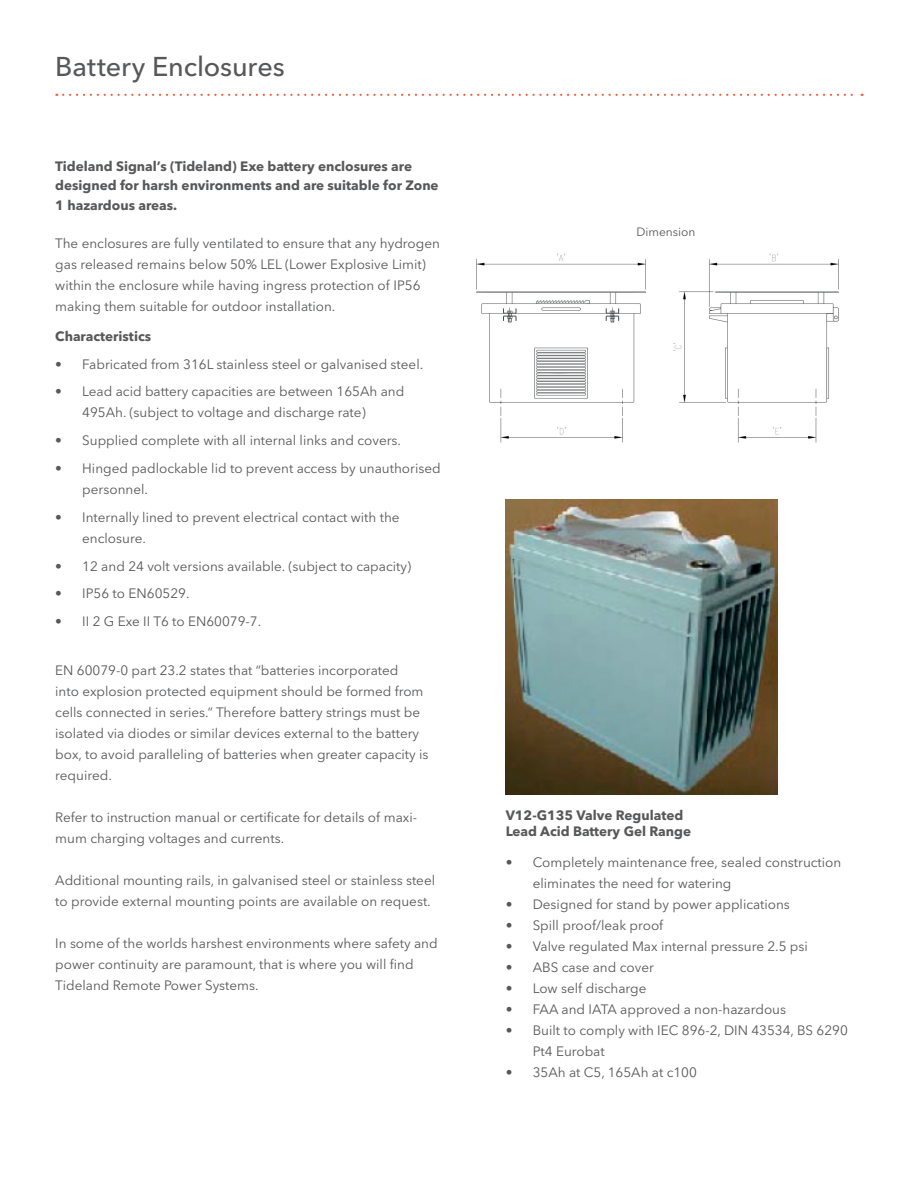
<style>
.page{position:relative;width:918px;height:1188px;background:#fff}
.page>*{position:absolute;margin:0;border:0;box-sizing:border-box;transform-origin:0 0}
.t1{font:500 27px "Avenir Next LT Pro";letter-spacing:-.005em;color:#57585a}
.t2{font:13.5px/21px "Avenir Next LT Pro";color:#57585a}
.t3{font:700 13.5px/19.5px "Avenir Next LT Pro";color:#57585a}
.t4{font:12px "Avenir Next LT Pro";color:#57585a}
</style>
<div class="page">
<img style="left:476px;top:253px;width:363px;height:190px">
<img style="left:506px;top:499px;width:272px;height:295px">
<svg style="left:63px;top:94px;width:800px;height:2px"></svg>
<h1 class="t1" style="left:55px;top:51px;width:231px">Battery Enclosures</h1>
<p class="t3" style="left:55px;top:156px;width:385px">Tideland Signal’s (Tideland) Exe battery enclosures are designed for harsh environments and are suitable for Zone<br>1 hazardous areas.</p>
<p class="t2" style="left:55px;top:233px;width:386px">The enclosures are fully ventilated to ensure that any hydrogen gas released remains below 50% LEL (Lower Explosive Limit) within the enclosure while having ingress protection of IP56 making them suitable for outdoor installation.</p>
<p class="t3" style="left:55px;top:326px;width:97px">Characteristics</p>
<p class="t2" style="left:55px;top:354px;width:369px">• Fabricated from 316L stainless steel or galvanised steel.</p>
<p class="t2" style="left:82px;top:381px;width:324px;text-indent:-27px">• Lead acid battery capacities are between 165Ah and<br>495Ah. (subject to voltage and discharge rate)</p>
<p class="t2" style="left:55px;top:430px;width:347px">• Supplied complete with all internal links and covers.</p>
<p class="t2" style="left:82px;top:458px;width:360px;text-indent:-27px">• Hinged padlockable lid to prevent access by unauthorised personnel.</p>
<p class="t2" style="left:82px;top:507px;width:319px;text-indent:-27px">• Internally lined to prevent electrical contact with the enclosure.</p>
<p class="t2" style="left:55px;top:555px;width:357px">• 12 and 24 volt versions available. (subject to capacity)</p>
<p class="t2" style="left:55px;top:583px;width:136px">• IP56 to EN60529.</p>
<p class="t2" style="left:55px;top:611px;width:208px">• II 2 G Exe II T6 to EN60079-7.</p>
<p class="t2" style="left:55px;top:660px;width:375px">EN 60079-0 part 23.2 states that “batteries incorporated<br>into explosion protected equipment should be formed from cells connected in series.” Therefore battery strings must be isolated via diodes or similar devices external to the battery box, to avoid paralleling of batteries when greater capacity is required.</p>
<p class="t2" style="left:55px;top:807px;width:363px">Refer to instruction manual or certificate for details of maxi&shy;mum charging voltages and currents.</p>
<p class="t2" style="left:55px;top:870px;width:381px">Additional mounting rails, in galvanised steel or stainless steel to provide external mounting points are available on request.</p>
<p class="t2" style="left:55px;top:933px;width:384px">In some of the worlds harshest environments where safety and power continuity are paramount, that is where you will find<br>Tideland Remote Power Systems.</p>
<p class="t4" style="left:636px;top:224px;width:61px">Dimension</p>
<p class="t3" style="left:506px;top:807px;width:187px;line-height:16.2px">V12-G135 Valve Regulated<br>Lead Acid Battery Gel Range</p>
<p class="t2" style="left:533px;top:851px;width:310px;text-indent:-27px">• Completely maintenance free, sealed construction eliminates the need for watering</p>
<p class="t2" style="left:506px;top:893px;width:286px">• Designed for stand by power applications</p>
<p class="t2" style="left:506px;top:914px;width:159px">• Spill proof/leak proof</p>
<p class="t2" style="left:506px;top:935px;width:304px">• Valve regulated Max internal pressure 2.5 psi</p>
<p class="t2" style="left:506px;top:956px;width:150px">• ABS case and cover</p>
<p class="t2" style="left:506px;top:977px;width:142px">• Low self discharge</p>
<p class="t2" style="left:506px;top:998px;width:282px">• FAA and IATA approved a non-hazardous</p>
<p class="t2" style="left:533px;top:1019px;width:317px;text-indent:-27px">• Built to comply with IEC 896-2, DIN 43534, BS 6290<br>Pt4 Eurobat</p>
<p class="t2" style="left:506px;top:1061px;width:193px">• 35Ah at C5, 165Ah at c100</p>
</div>
